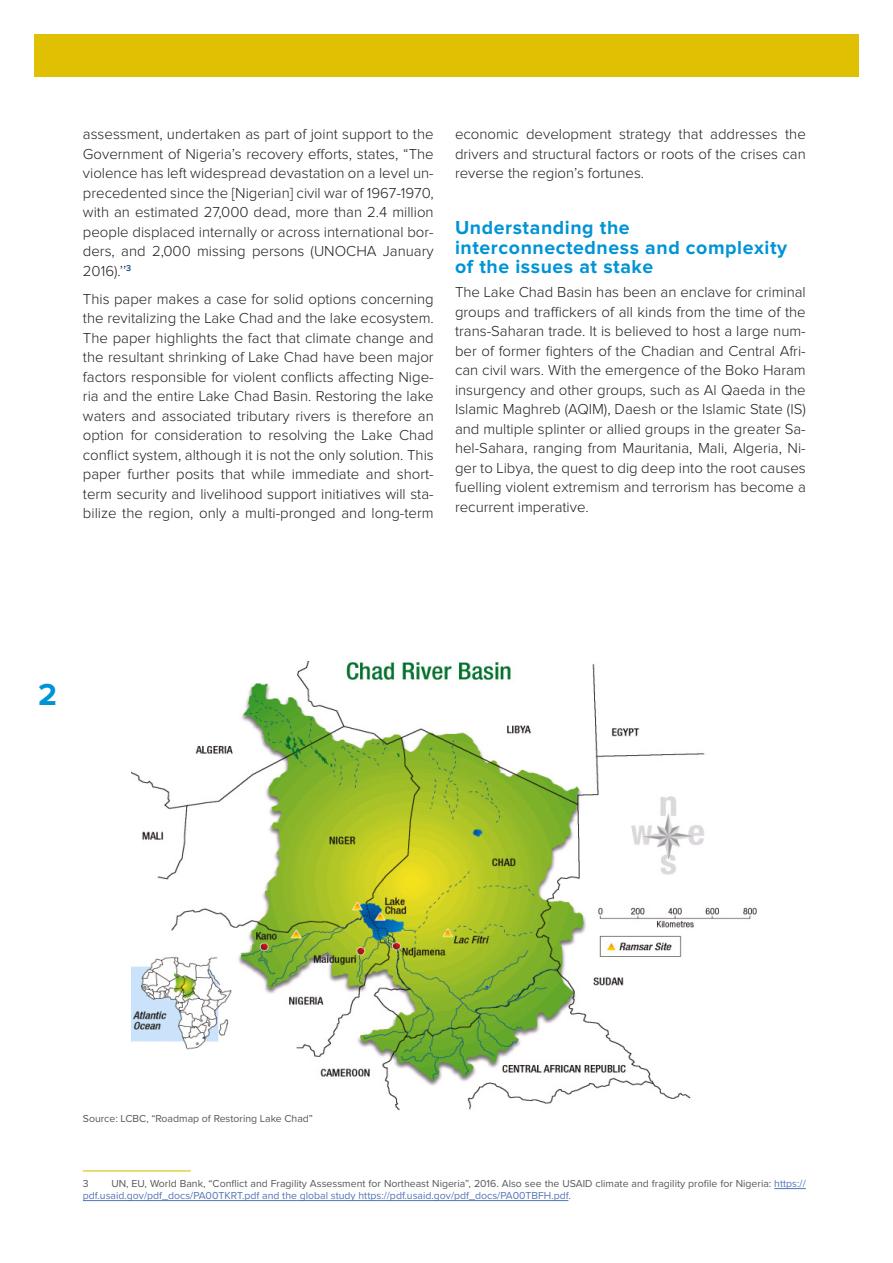
<style>
.page{position:relative;width:893px;height:1263px;background:#fff}
.page>*{position:absolute;margin:0;border:0;box-sizing:border-box;transform-origin:0 0}
.t1{font:700 31.5px "Proxima Nova";color:#0094d5}
.Head_2{font:700 19.5px/19.5px "Proxima Nova";letter-spacing:.03em;color:#0094d5}
.Body{font:300 15px/19.5px "Proxima Nova";color:#231f20;text-align:justify}
.Footnote{font:10.5px/12px "Proxima Nova";color:#57585a}
.s1{color:#5274b9}
</style>
<div class="page">
<div style="left:34px;top:34px;width:825px;height:43px;background:#e0c003"></div>
<hr style="left:83px;top:1170px;width:108px;height:1px;background:#e0c003">
<hr style="left:774px;top:1188px;width:32px;height:1px;background:#5274b9">
<hr style="left:83px;top:1200px;width:485px;height:1px;background:#5274b9">
<img style="left:131px;top:661px;width:626px;height:449px">
<p class="Body" style="left:83px;top:125px;width:352px">assessment, undertaken as part of joint support to the Government of Nigeria’s recovery efforts, states, “The violence has left widespread devastation on a level un&shy;precedented since the [Nigerian] civil war of 1967-1970, with an estimated 27,000 dead, more than 2.4 million people displaced internally or across international bor&shy;ders, and 2,000 missing persons (UNOCHA January 2016).’’<sup>3</sup></p>
<p class="Body" style="left:83px;top:290px;width:352px">This paper makes a case for solid options concerning the revitalizing the Lake Chad and the lake ecosystem.<br>The paper highlights the fact that climate change and the resultant shrinking of Lake Chad have been major factors responsible for violent conflicts affecting Nige&shy;ria and the entire Lake Chad Basin. Restoring the lake waters and associated tributary rivers is therefore an option for consideration to resolving the Lake Chad conflict system, although it is not the only solution. This paper further posits that while immediate and short&shy;term security and livelihood support initiatives will sta&shy;bilize the region, only a multi-pronged and long-term</p>
<p class="Body" style="left:455px;top:125px;width:352px">economic development strategy that addresses the drivers and structural factors or roots of the crises can reverse the region’s fortunes.</p>
<p class="Head_2" style="left:455px;top:219px;width:334px">Understanding the interconnectedness and complexity of the issues at stake</p>
<p class="Body" style="left:455px;top:283px;width:352px">The Lake Chad Basin has been an enclave for criminal groups and traffickers of all kinds from the time of the trans-Saharan trade. It is believed to host a large num&shy;ber of former fighters of the Chadian and Central Afri&shy;can civil wars. With the emergence of the Boko Haram insurgency and other groups, such as Al Qaeda in the Islamic Maghreb (AQIM), Daesh or the Islamic State (IS) and multiple splinter or allied groups in the greater Sa&shy;hel-Sahara, ranging from Mauritania, Mali, Algeria, Ni&shy;ger to Libya, the quest to dig deep into the root causes fuelling violent extremism and terrorism has become a recurrent imperative.</p>
<p class="t1" style="left:38px;top:677px;width:20px">2</p>
<p class="Footnote" style="left:83px;top:1112px;width:232px">Source: LCBC, “Roadmap of Restoring Lake Chad”</p>
<p class="Footnote" style="left:83px;top:1177px;width:724px;text-indent:29px">UN, EU, World Bank, “Conflict and Fragility Assessment for Northeast Nigeria”, 2016. Also see the USAID climate and fragility profile for Nigeria: <span class="s1">https:// pdf.usaid.gov/pdf_docs/PA00TKRT.pdf and the global study https://pdf.usaid.gov/pdf_docs/PA00TBFH.pdf</span>.</p>
<p class="Footnote" style="left:83px;top:1177px;width:7px">3</p>
</div>
